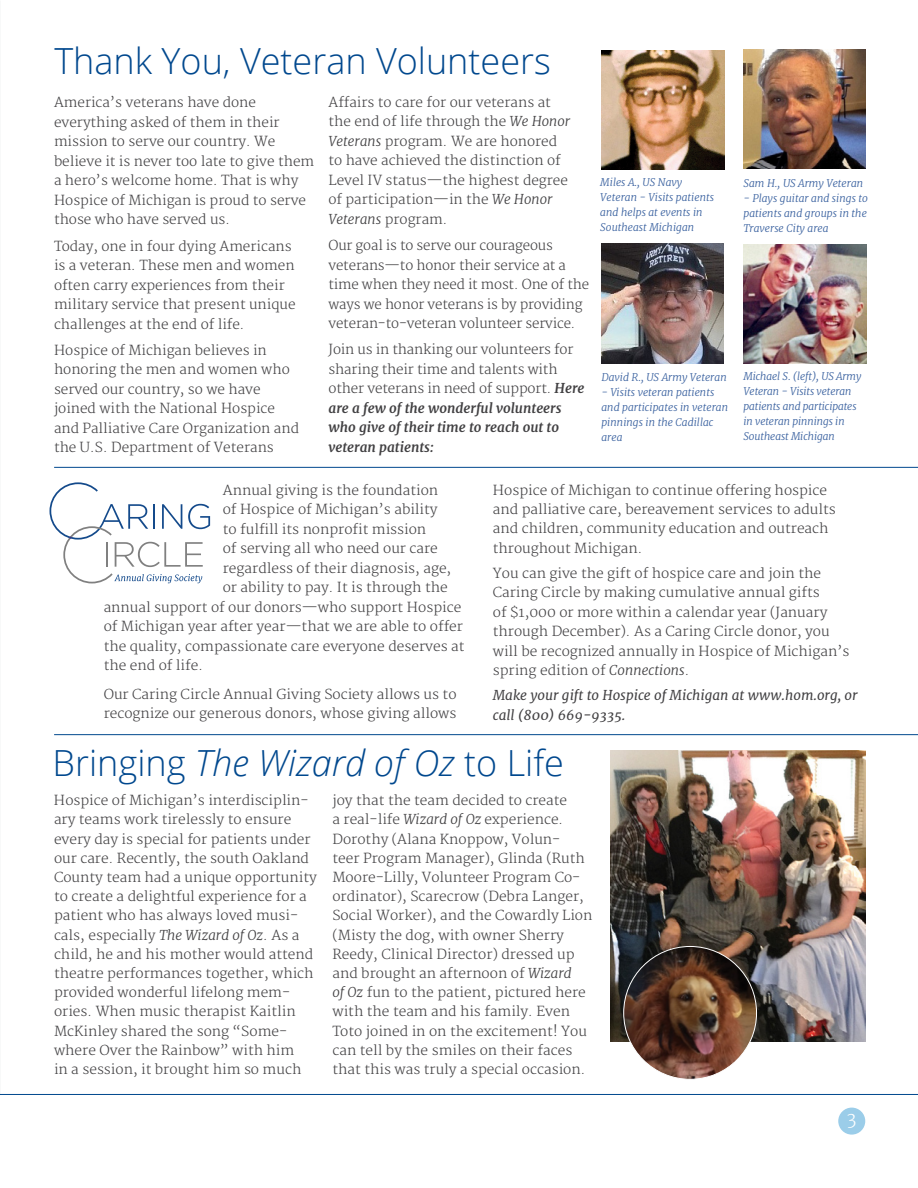
<style>
.page{position:relative;width:918px;height:1188px;background:#fff}
.page>*{position:absolute;margin:0;border:0;box-sizing:border-box;transform-origin:0 0}
.t1{font:300 36px "Open Sans";color:#00488e}
.t2{font:300 18px "Merriweather";color:#fff}
.t3{font:300 13.5px/19.5px "Merriweather";color:#414042}
.t4{font:italic 13.5px/19.5px "Merriweather";color:#414042}
.t5{font:italic 300 10.5px/15px "Merriweather";color:#375f9e}
.s1{font-style:italic}
.s2{font-weight:700;font-style:italic}
</style>
<div class="page">
<div style="left:838px;top:1108px;width:27px;height:27px;background:#9bcde9;border-radius:50%"></div>
<hr style="left:0;top:1094px;width:918px;height:1px;background:#00488e">
<hr style="left:54px;top:467px;width:864px;height:1px;background:#00488e">
<hr style="left:54px;top:734px;width:864px;height:1px;background:#00488e">
<img style="left:601px;top:244px;width:122px;height:119px">
<img style="left:744px;top:244px;width:122px;height:119px">
<img style="left:602px;top:50px;width:123px;height:119px">
<img style="left:744px;top:50px;width:122px;height:119px">
<svg style="left:50px;top:482px;width:160px;height:101px"></svg>
<img style="left:611px;top:751px;width:254px;height:291px">
<img style="left:624px;top:946px;width:133px;height:133px;border-radius:66px">
<h1 class="t1" style="left:54px;top:36px;width:498px">Thank You, Veteran Volunteers</h1>
<p class="t3" style="left:54px;top:93px;width:262px">America’s veterans have done everything asked of them in their mission to serve our country. We believe it is never too late to give them a hero’s welcome home. That is why<br>Hospice of Michigan is proud to serve those who have served us.</p>
<p class="t3" style="left:54px;top:237px;width:243px">Today, one in four dying Americans is a veteran. These men and women often carry experiences from their military service that present unique challenges at the end of life.</p>
<p class="t3" style="left:54px;top:341px;width:247px">Hospice of Michigan believes in honoring the men and women who served our country, so we have joined with the National Hospice and Palliative Care Organization and the U.S. Department of Veterans</p>
<p class="t3" style="left:328px;top:93px;width:243px">Affairs to care for our veterans at the end of life through the <span class="s1">We Honor<br>Veterans</span> program. We are honored to have achieved the distinction of<br>Level IV status—the highest degree of participation—in the <span class="s1">We Honor<br>Veterans</span> program.</p>
<p class="t3" style="left:328px;top:236px;width:262px">Our goal is to serve our courageous veterans—to honor their service at a time when they need it most. One of the ways we honor veterans is by providing veteran-to-veteran volunteer service.</p>
<p class="t3" style="left:328px;top:340px;width:258px">Join us in thanking our volunteers for sharing their time and talents with other veterans in need of support. <span class="s2">Here are a few of the wonderful volunteers who give of their time to reach out to veteran patients:</span></p>
<p class="t5" style="left:600px;top:175px;width:115px">Miles A., US Navy<br>Veteran - Visits patients and helps at events in<br>Southeast Michigan</p>
<p class="t5" style="left:744px;top:176px;width:121px">Sam H., US Army Veteran</p>
<p class="t5" style="left:744px;top:191px;width:126px;text-align:justify">- Plays guitar and sings to patients and groups in the Traverse City area</p>
<p class="t5" style="left:601px;top:370px;width:127px">David R., US Army Veteran</p>
<p class="t5" style="left:601px;top:385px;width:128px">- Visits veteran patients and participates in veteran pinnings in the Cadillac area</p>
<p class="t5" style="left:744px;top:369px;width:119px">Michael S. (left), US Army<br>Veteran - Visits veteran patients and participates in veteran pinnings in<br>Southeast Michigan</p>
<p class="t3" style="left:223px;top:481px;width:217px">Annual giving is the foundation</p>
<p class="t3" style="left:223px;top:500px;width:216px">of Hospice of Michigan’s ability</p>
<p class="t3" style="left:223px;top:520px;width:205px">to fulfill its nonprofit mission</p>
<p class="t3" style="left:223px;top:539px;width:217px">of serving all who need our care</p>
<p class="t3" style="left:223px;top:559px;width:230px">regardless of their diagnosis, age,</p>
<p class="t3" style="left:223px;top:578px;width:227px">or ability to pay. It is through the</p>
<p class="t3" style="left:104px;top:598px;width:359px">annual support of our donors—who support Hospice</p>
<p class="t3" style="left:104px;top:617px;width:361px">of Michigan year after year—that we are able to offer</p>
<p class="t3" style="left:104px;top:637px;width:362px">the quality, compassionate care everyone deserves at</p>
<p class="t3" style="left:104px;top:656px;width:101px">the end of life.</p>
<p class="t3" style="left:104px;top:685px;width:354px">Our Caring Circle Annual Giving Society allows us to recognize our generous donors, whose giving allows</p>
<p class="t3" style="left:493px;top:481px;width:345px">Hospice of Michigan to continue offering hospice and palliative care, bereavement services to adults and children, community education and outreach throughout Michigan.</p>
<p class="t3" style="left:493px;top:564px;width:358px">You can give the gift of hospice care and join the Caring Circle by making cumulative annual gifts<br>of $1,000 or more within a calendar year (January through December). As a Caring Circle donor, you will be recognized annually in Hospice of Michigan’s spring edition of <span class="s1">Connections</span>.</p>
<p class="t4" style="left:493px;top:686px;width:366px">Make your gift to Hospice of Michigan at www.hom.org, or call (800) 669-9335.</p>
<h1 class="t1" style="left:53px;top:738px;width:513px">Bringing <span class="s1">The Wizard of Oz</span> to Life</h1>
<p class="t3" style="left:54px;top:791px;width:264px">Hospice of Michigan’s interdisciplin&shy;ary teams work tirelessly to ensure every day is special for patients under our care. Recently, the south Oakland County team had a unique opportunity to create a delightful experience for a patient who has always loved musi&shy;cals, especially <span class="s1">The Wizard of Oz</span>. As a child, he and his mother would attend theatre performances together, which provided wonderful lifelong mem&shy;ories. When music therapist Kaitlin McKinley shared the song “Some&shy;where Over the Rainbow” with him<br>in a session, it brought him so much</p>
<p class="t3" style="left:332px;top:791px;width:262px">joy that the team decided to create<br>a real-life <span class="s1">Wizard of Oz</span> experience.<br>Dorothy (Alana Knoppow, Volun-<br>teer Program Manager), Glinda (Ruth Moore-Lilly, Volunteer Program Co&shy;ordinator), Scarecrow (Debra Langer, Social Worker), and the Cowardly Lion (Misty the dog, with owner Sherry Reedy, Clinical Director) dressed up and brought an afternoon of <span class="s1">Wizard<br>of Oz</span> fun to the patient, pictured here with the team and his family. Even Toto joined in on the excitement! You can tell by the smiles on their faces that this was truly a special occasion.</p>
<h2 class="t2" style="left:847px;top:1108px;width:11px">3</h2>
</div>
